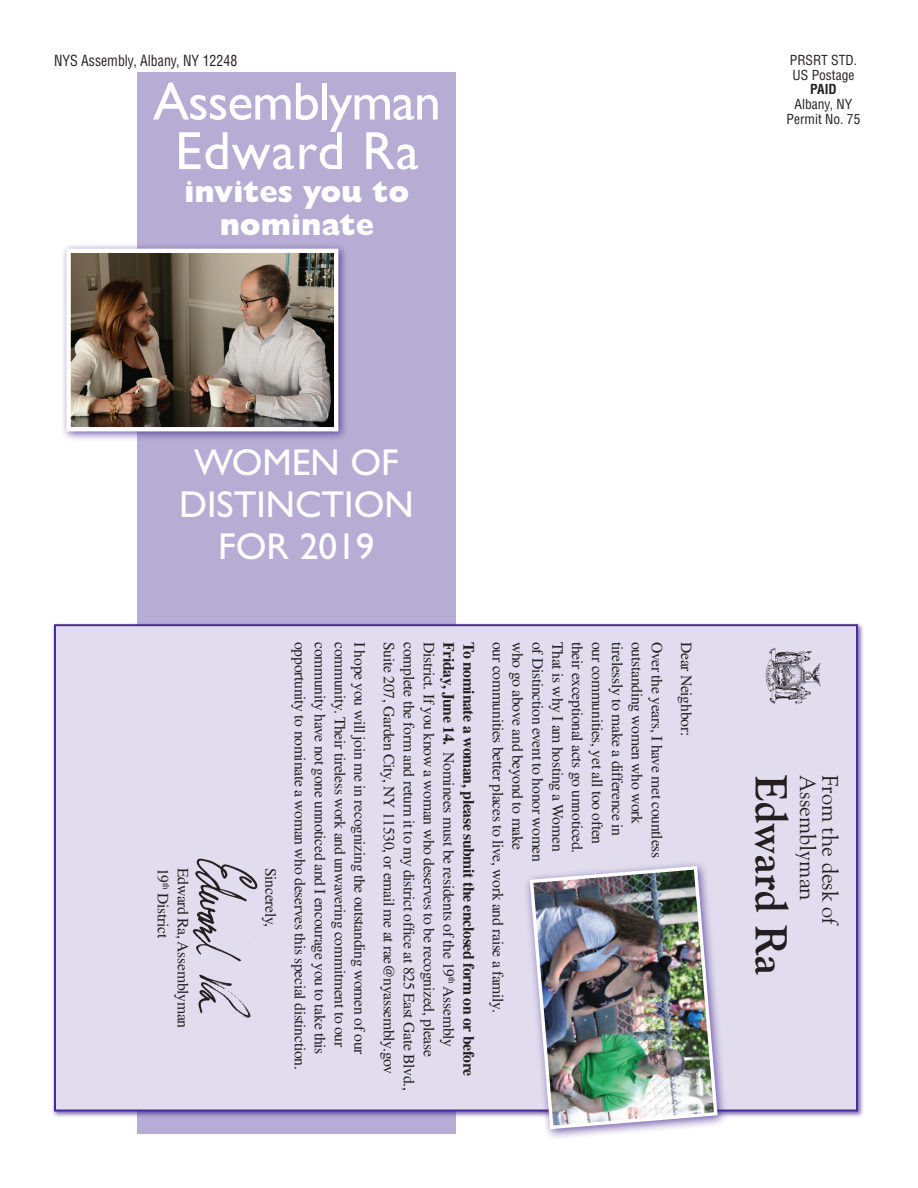
<style>
.page{position:relative;width:918px;height:1188px;background:#fff}
.page>*{position:absolute;margin:0;border:0;box-sizing:border-box;transform-origin:0 0}
.t1{font:54px/49.5px "Gill Sans";letter-spacing:-.02em;color:#fff;text-align:center}
.t2{font:700 44.25px "Goudy";color:#231f20}
.t3{font:37.5px/42px "Gill Sans";color:#fff;text-align:center}
.t4{font:800 30px/33px "Gill Sans";color:#fff;text-align:center}
.t5{font:22.2px "Goudy";color:#231f20}
.t6{font:15.75px "Times";letter-spacing:-.02em;color:#231f20}
.t7{font:700 15.75px "Times";letter-spacing:-.02em;color:#231f20}
.t8{font:condensed 15px "Helvetica";color:#231f20;scale:.92 1}
.t9{font:condensed 13.5px/14.9px "Helvetica";color:#231f20}
.t10{font:700 condensed 13.5px "Helvetica";color:#231f20}
.s1{font-weight:700}
</style>
<div class="page">
<div style="left:137px;top:73px;width:319px;height:1061px;background:#b7add4"></div>
<div style="left:52px;top:622px;width:812px;height:496px;background:#482e92;opacity:.75"></div>
<div style="left:55px;top:625px;width:802px;height:485px;background:#e1ddee"></div>
<img style="left:765px;top:648px;width:56px;height:56px">
<div style="left:61px;top:243px;width:287px;height:198px;background:#482e92;opacity:.75"></div>
<img style="left:71px;top:254px;width:262px;height:172px">
<div style="left:66px;top:249px;width:272px;height:182px;border:4px solid #fff"></div>
<div style="left:524px;top:860px;width:205px;height:280px;background:#482e92;opacity:.75"></div>
<img style="left:528px;top:864px;width:191px;height:267px">
<img style="left:192px;top:858px;width:66px;height:160px">
<p class="t8" style="left:54px;top:51px;width:201px">NYS Assembly, Albany, NY 12248</p>
<p class="t9" style="left:790px;top:52px;width:69px">PRSRT STD.<br>US Postage</p>
<p class="t10" style="left:810px;top:81px;width:28px">PAID</p>
<p class="t9" style="left:787px;top:97px;width:75px;text-align:center">Albany, NY<br>Permit No. 75</p>
<h1 class="t1" style="left:153px;top:77px;width:289px">Assemblyman<br>Edward Ra</h1>
<h3 class="t4" style="left:185px;top:175px;width:226px">invites you to nominate</h3>
<h3 class="t3" style="left:179px;top:442px;width:236px">WOMEN OF<br>DISTINCTION<br>FOR 2019</h3>
<p class="t6" style="left:172px;top:868px;width:72px;rotate:90deg">19<sup>th</sup> District</p>
<p class="t6" style="left:192px;top:868px;width:162px;rotate:90deg">Edward Ra, Assemblyman</p>
<p class="t6" style="left:280px;top:868px;width:61px;rotate:90deg">Sincerely,</p>
<p class="t6" style="left:458px;top:642px;width:407px;rotate:90deg"><span class="s1">Friday, June 14.</span> Nominees must be residents of the 19<sup>th</sup> Assembly</p>
<p class="t7" style="left:478px;top:642px;width:436px;rotate:90deg">To nominate a woman, please submit the enclosed form on or before</p>
<p class="t6" style="left:507px;top:642px;width:372px;rotate:90deg">our communities better places to live, work and raise a family.</p>
<p class="t6" style="left:527px;top:642px;width:210px;rotate:90deg">who go above and beyond to make</p>
<p class="t6" style="left:547px;top:642px;width:222px;rotate:90deg">of Distinction event to honor women</p>
<p class="t6" style="left:566px;top:642px;width:211px;rotate:90deg">That is why I am hosting a Women</p>
<p class="t6" style="left:586px;top:642px;width:213px;rotate:90deg">their exceptional acts go unnoticed.</p>
<p class="t6" style="left:606px;top:642px;width:204px;rotate:90deg">our communities, yet all too often</p>
<p class="t6" style="left:626px;top:642px;width:196px;rotate:90deg">tirelessly to make a difference in</p>
<p class="t6" style="left:646px;top:642px;width:184px;rotate:90deg">outstanding women who work</p>
<p class="t6" style="left:666px;top:642px;width:218px;rotate:90deg">Over the years, I have met countless</p>
<p class="t6" style="left:695px;top:642px;width:95px;rotate:90deg">Dear Neighbor:</p>
<p class="t6" style="left:309px;top:642px;width:429px;rotate:90deg">opportunity to nominate a woman who deserves this special distinction.</p>
<p class="t6" style="left:329px;top:642px;width:414px;rotate:90deg">community have not gone unnoticed and I encourage you to take this</p>
<p class="t6" style="left:349px;top:642px;width:407px;rotate:90deg">community. Their tireless work and unwavering commitment to our</p>
<p class="t6" style="left:369px;top:642px;width:414px;rotate:90deg">I hope you will join me in recognizing the outstanding women of our</p>
<p class="t6" style="left:398px;top:642px;width:434px;rotate:90deg">Suite 207, Garden City, NY 11530, or email me at rae@nyassembly.gov</p>
<p class="t6" style="left:418px;top:642px;width:450px;rotate:90deg">complete the form and return it to my district office at 825 East Gate Blvd.,</p>
<p class="t6" style="left:438px;top:642px;width:416px;rotate:90deg">District. If you know a woman who deserves to be recognized, please</p>
<h2 class="t2" style="left:798px;top:775px;width:202px;rotate:90deg">Edward Ra</h2>
<h3 class="t5" style="left:822px;top:775px;width:127px;rotate:90deg">Assemblyman</h3>
<h3 class="t5" style="left:844px;top:775px;width:152px;rotate:90deg">From the desk of</h3>
</div>
